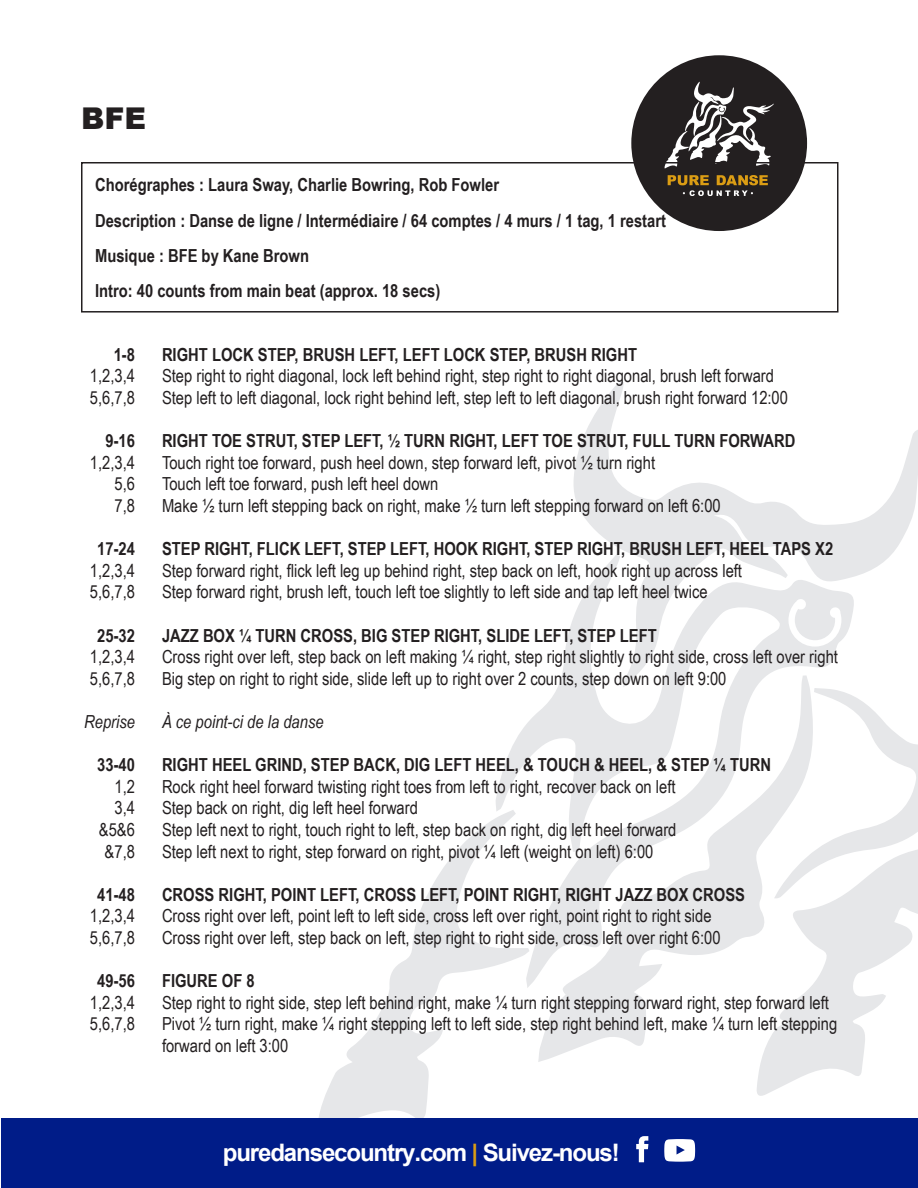
<style>
.page{position:relative;width:918px;height:1188px;background:#fff}
.page>*{position:absolute;margin:0;border:0;box-sizing:border-box;transform-origin:0 0}
.t1{font:900 30px "Arial";color:#231f20}
.t2{font:700 24.15px "Arial";letter-spacing:-.05em;color:#fff}
.t3{font:18px/21.6px "Arial Narrow";color:#231f20}
.t4{font:700 18px "Arial Narrow";color:#231f20}
.t5{font:italic 18px "Arial Narrow";color:#231f20}
.s1{color:#db9d14}
</style>
<div class="page">
<svg style="left:855px;top:697px;width:63px;height:88px"></svg>
<svg style="left:319px;top:819px;width:176px;height:299px"></svg>
<svg style="left:757px;top:785px;width:161px;height:311px"></svg>
<svg style="left:573px;top:383px;width:345px;height:193px"></svg>
<svg style="left:538px;top:988px;width:278px;height:74px"></svg>
<svg style="left:495px;top:554px;width:360px;height:434px"></svg>
<div style="left:1px;top:1118px;width:917px;height:70px;background:#001c88"></div>
<div style="left:631px;top:55px;width:176px;height:176px;background:#231f20;border-radius:50%"></div>
<svg style="left:665px;top:82px;width:109px;height:86px"></svg>
<svg style="left:668px;top:175px;width:100px;height:21px"></svg>
<svg style="left:636px;top:1136px;width:12px;height:26px"></svg>
<svg style="left:664px;top:1139px;width:31px;height:23px"></svg>
<div style="left:81px;top:162px;width:757px;height:151px;border:2px solid #231f20"></div>
<p class="t1" style="left:81px;top:97px;width:67px">BFE</p>
<p class="t4" style="left:95px;top:171px;width:406px">Chorégraphes : Laura Sway, Charlie Bowring, Rob Fowler</p>
<p class="t4" style="left:95px;top:207px;width:572px">Description : Danse de ligne / Intermédiaire / 64 comptes / 4 murs / 1 tag, 1 restart</p>
<p class="t4" style="left:95px;top:242px;width:216px">Musique : BFE by Kane Brown</p>
<p class="t4" style="left:95px;top:277px;width:347px">Intro: 40 counts from main beat (approx. 18 secs)</p>
<p class="t4" style="left:114px;top:341px;width:23px">1-8</p>
<p class="t4" style="left:162px;top:341px;width:477px">RIGHT LOCK STEP, BRUSH LEFT, LEFT LOCK STEP, BRUSH RIGHT</p>
<p class="t3" style="left:90px;top:365px;width:47px">1,2,3,4</p>
<p class="t3" style="left:162px;top:365px;width:614px">Step right to right diagonal, lock left behind right, step right to right diagonal, brush left forward</p>
<p class="t3" style="left:90px;top:386px;width:47px">5,6,7,8</p>
<p class="t3" style="left:162px;top:386px;width:628px">Step left to left diagonal, lock right behind left, step left to left diagonal, brush right forward 12:00</p>
<p class="t4" style="left:105px;top:427px;width:31px">9-16</p>
<p class="t4" style="left:162px;top:427px;width:635px">RIGHT TOE STRUT, STEP LEFT, ½ TURN RIGHT, LEFT TOE STRUT, FULL TURN FORWARD</p>
<p class="t3" style="left:90px;top:451px;width:47px">1,2,3,4</p>
<p class="t3" style="left:162px;top:451px;width:495px">Touch right toe forward, push heel down, step forward left, pivot ½ turn right</p>
<p class="t3" style="left:114px;top:473px;width:22px">5,6</p>
<p class="t3" style="left:162px;top:473px;width:278px">Touch left toe forward, push left heel down</p>
<p class="t3" style="left:114px;top:494px;width:22px">7,8</p>
<p class="t3" style="left:162px;top:494px;width:560px">Make ½ turn left stepping back on right, make ½ turn left stepping forward on left 6:00</p>
<p class="t4" style="left:97px;top:535px;width:39px">17-24</p>
<p class="t4" style="left:162px;top:535px;width:673px">STEP RIGHT, FLICK LEFT, STEP LEFT, HOOK RIGHT, STEP RIGHT, BRUSH LEFT, HEEL TAPS X2</p>
<p class="t3" style="left:90px;top:559px;width:47px">1,2,3,4</p>
<p class="t3" style="left:162px;top:559px;width:582px">Step forward right, flick left leg up behind right, step back on left, hook right up across left</p>
<p class="t3" style="left:90px;top:581px;width:47px">5,6,7,8</p>
<p class="t3" style="left:162px;top:581px;width:547px">Step forward right, brush left, touch left toe slightly to left side and tap left heel twice</p>
<p class="t4" style="left:97px;top:622px;width:39px">25-32</p>
<p class="t4" style="left:162px;top:622px;width:496px">JAZZ BOX ¼ TURN CROSS, BIG STEP RIGHT, SLIDE LEFT, STEP LEFT</p>
<p class="t3" style="left:90px;top:645px;width:47px">1,2,3,4</p>
<p class="t3" style="left:162px;top:645px;width:678px">Cross right over left, step back on left making ¼ right, step right slightly to right side, cross left over right</p>
<p class="t3" style="left:90px;top:667px;width:47px">5,6,7,8</p>
<p class="t3" style="left:162px;top:667px;width:566px">Big step on right to right side, slide left up to right over 2 counts, step down on left 9:00</p>
<p class="t5" style="left:84px;top:709px;width:52px">Reprise</p>
<p class="t5" style="left:162px;top:709px;width:163px">À ce point-ci de la danse</p>
<p class="t4" style="left:97px;top:751px;width:39px">33-40</p>
<p class="t4" style="left:162px;top:751px;width:611px">RIGHT HEEL GRIND, STEP BACK, DIG LEFT HEEL, &amp; TOUCH &amp; HEEL, &amp; STEP ¼ TURN</p>
<p class="t3" style="left:114px;top:775px;width:22px">1,2</p>
<p class="t3" style="left:162px;top:775px;width:515px">Rock right heel forward twisting right toes from left to right, recover back on left</p>
<p class="t3" style="left:114px;top:797px;width:22px">3,4</p>
<p class="t3" style="left:162px;top:797px;width:257px">Step back on right, dig left heel forward</p>
<p class="t3" style="left:99px;top:818px;width:38px">&amp;5&amp;6</p>
<p class="t3" style="left:162px;top:818px;width:516px">Step left next to right, touch right to left, step back on right, dig left heel forward</p>
<p class="t3" style="left:105px;top:840px;width:32px">&amp;7,8</p>
<p class="t3" style="left:162px;top:840px;width:493px">Step left next to right, step forward on right, pivot ¼ left (weight on left) 6:00</p>
<p class="t4" style="left:97px;top:881px;width:39px">41-48</p>
<p class="t4" style="left:162px;top:881px;width:585px">CROSS RIGHT, POINT LEFT, CROSS LEFT, POINT RIGHT, RIGHT JAZZ BOX CROSS</p>
<p class="t3" style="left:90px;top:905px;width:47px">1,2,3,4</p>
<p class="t3" style="left:162px;top:905px;width:551px">Cross right over left, point left to left side, cross left over right, point right to right side</p>
<p class="t3" style="left:90px;top:926px;width:47px">5,6,7,8</p>
<p class="t3" style="left:162px;top:926px;width:560px">Cross right over left, step back on left, step right to right side, cross left over right 6:00</p>
<p class="t4" style="left:97px;top:967px;width:39px">49-56</p>
<p class="t4" style="left:162px;top:967px;width:94px">FIGURE OF 8</p>
<p class="t3" style="left:90px;top:991px;width:47px">1,2,3,4</p>
<p class="t3" style="left:162px;top:991px;width:669px">Step right to right side, step left behind right, make ¼ turn right stepping forward right, step forward left</p>
<p class="t3" style="left:90px;top:1013px;width:47px">5,6,7,8</p>
<p class="t3" style="left:162px;top:1013px;width:677px">Pivot ½ turn right, make ¼ right stepping left to left side, step right behind left, make ¼ turn left stepping forward on left 3:00</p>
<h2 class="t2" style="left:223px;top:1136px;width:398px">puredansecountry.com <span class="s1">|</span> Suivez-nous!</h2>
</div>
